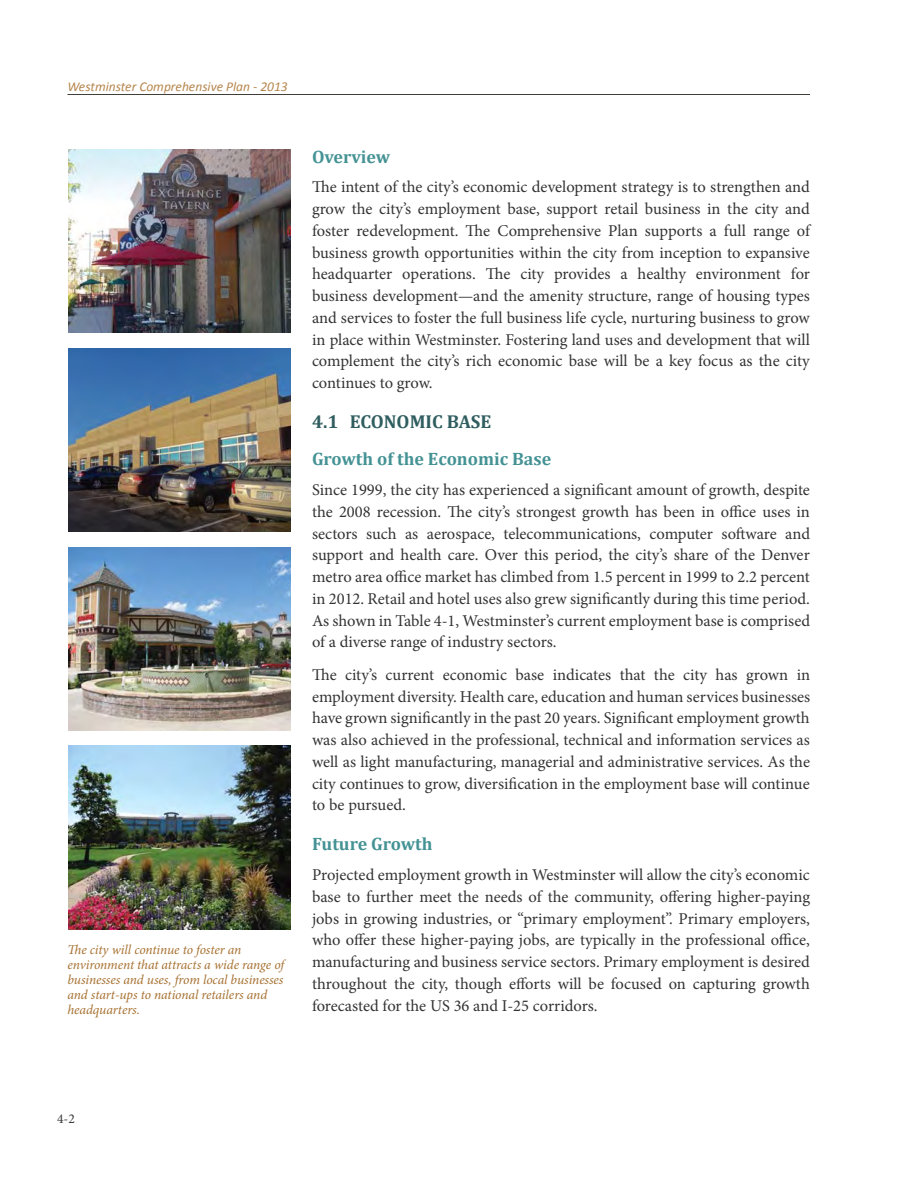
<style>
.page{position:relative;width:918px;height:1188px;background:#fff}
.page>*{position:absolute;margin:0;border:0;box-sizing:border-box;transform-origin:0 0}
.t1{font:700 18.75px "Cambria";color:#305e60}
.t2{font:700 18px "Cambria";color:#449294}
.t3{font:16.5px/21.8px "Minion Pro";color:#333;text-align:justify}
.t4{font:italic 13.5px/15px "Minion Pro";letter-spacing:-.01em;color:#a77131}
.t5{font:italic 13.5px "Calibri";color:#b6864d}
.t6{font:13.5px "Minion Pro";color:#333}
</style>
<div class="page">
<img style="left:68px;top:746px;width:223px;height:183px">
<img style="left:68px;top:349px;width:223px;height:183px">
<img style="left:68px;top:547px;width:223px;height:183px">
<img style="left:68px;top:150px;width:223px;height:183px">
<hr style="left:68px;top:94px;width:742px;height:1px;background:#413d38">
<p class="t5" style="left:68px;top:78px;width:222px">Westminster Comprehensive Plan - 2013</p>
<p class="t4" style="left:68px;top:944px;width:218px">The city will continue to foster an environment that attracts a wide range of businesses and uses, from local businesses and start-ups to national retailers and headquarters.</p>
<p class="t2" style="left:312px;top:145px;width:80px">Overview</p>
<p class="t3" style="left:312px;top:178px;width:500px">The intent of the city’s economic development strategy is to strengthen and grow the city’s employment base, support retail business in the city and foster redevelopment. The Comprehensive Plan supports a full range of business growth opportunities within the city from inception to expansive headquarter operations. The city provides a healthy environment for business development—and the amenity structure, range of housing types and services to foster the full business life cycle, nurturing business to grow in place within Westminster. Fostering land uses and development that will complement the city’s rich economic base will be a key focus as the city continues to grow.</p>
<p class="t1" style="left:312px;top:410px;width:181px">4.1 ECONOMIC BASE</p>
<p class="t2" style="left:312px;top:448px;width:241px">Growth of the Economic Base</p>
<p class="t3" style="left:312px;top:480px;width:500px">Since 1999, the city has experienced a significant amount of growth, despite the 2008 recession. The city’s strongest growth has been in office uses in sectors such as aerospace, telecommunications, computer software and support and health care. Over this period, the city’s share of the Denver metro area office market has climbed from 1.5 percent in 1999 to 2.2 percent in 2012. Retail and hotel uses also grew significantly during this time period.<br>As shown in Table 4-1, Westminster’s current employment base is comprised of a diverse range of industry sectors.</p>
<p class="t3" style="left:312px;top:665px;width:500px">The city’s current economic base indicates that the city has grown in employment diversity. Health care, education and human services businesses have grown significantly in the past 20 years. Significant employment growth was also achieved in the professional, technical and information services as well as light manufacturing, managerial and administrative services. As the city continues to grow, diversification in the employment base will continue to be pursued.</p>
<p class="t2" style="left:312px;top:833px;width:122px">Future Growth</p>
<p class="t3" style="left:312px;top:865px;width:500px">Projected employment growth in Westminster will allow the city’s economic base to further meet the needs of the community, offering higher-paying jobs in growing industries, or “primary employment”. Primary employers, who offer these higher-paying jobs, are typically in the professional office, manufacturing and business service sectors. Primary employment is desired throughout the city, though efforts will be focused on capturing growth forecasted for the US 36 and I-25 corridors.</p>
<p class="t6" style="left:57px;top:1114px;width:19px">4-2</p>
</div>
